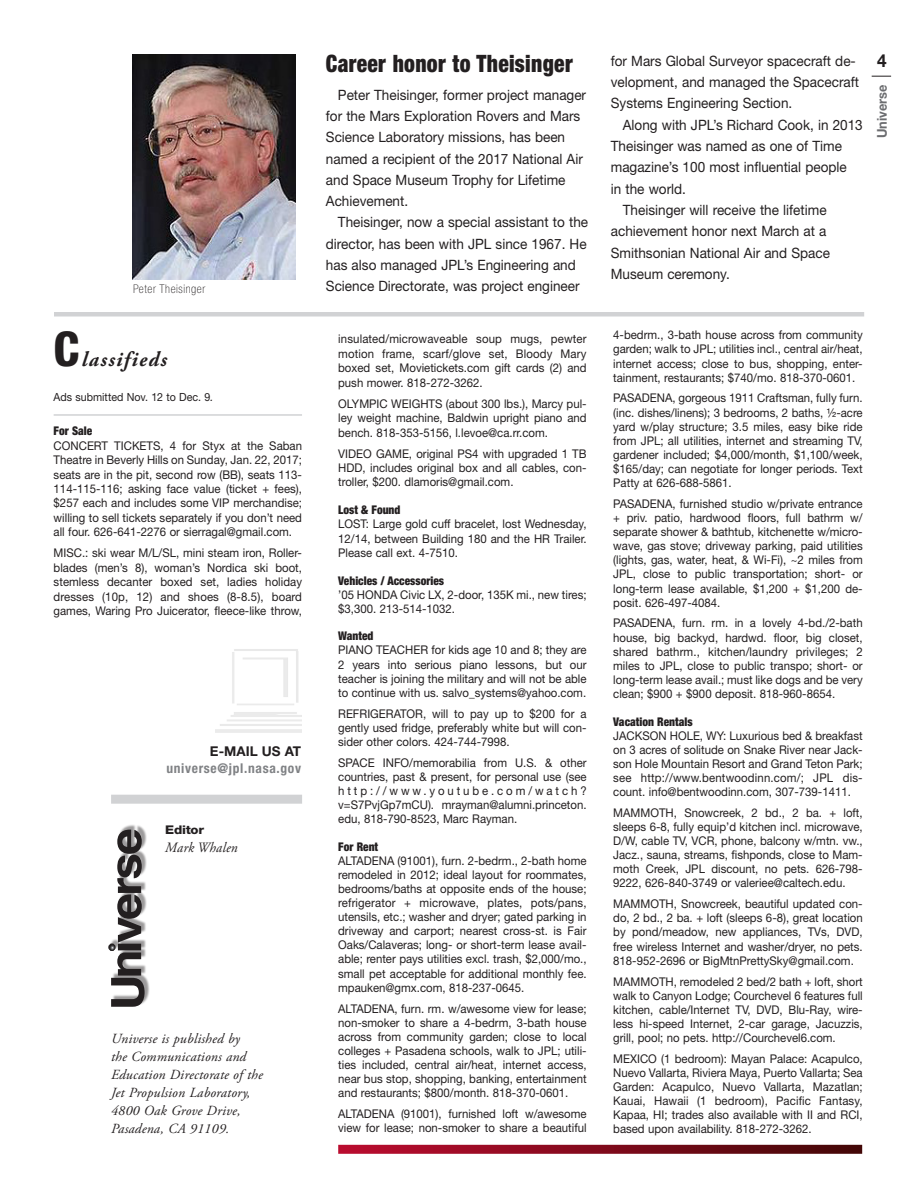
<style>
.page{position:relative;width:918px;height:1188px;background:#fff}
.page>*{position:absolute;margin:0;border:0;box-sizing:border-box;transform-origin:0 0}
.Lett_Pass_Retiree_He{font:800 condensed 48px "Helvetica Neue LT Std";color:#231f20}
.News_Brief_-_Header{font:900 condensed 24px "Helvetica Neue LT Std";letter-spacing:.015em;color:#231f20;scale:.9 1}
.Lett_Pass_Retiree_He-2{font:italic 700 21px "Adobe Garamond Pro";letter-spacing:.075em;color:#231f20;scale:.95 1}
.t1{font:700 18px "Helvetica Neue LT Std";color:#231f20;scale:.95 1}
.text{font:14.25px/21.3px "Helvetica Neue LT Std";color:#231f20;scale:.95 1}
.t2{font:italic 14.25px "Adobe Garamond Pro";letter-spacing:.015em;color:#231f20;scale:.95 1}
.t3{font:italic 13.95px/18px "Adobe Garamond Pro";letter-spacing:.015em;color:#231f20}
.t4{font:700 condensed 13.5px "Helvetica Neue LT Std";letter-spacing:.05em;color:#808285}
.t5{font:700 13.5px "Helvetica Neue LT Std";color:#231f20}
.t6{font:700 13.5px "Helvetica Neue LT Std";color:#6c6d70;scale:.95 1}
.Classifieds_-_Body{font:12px/14.1px "Helvetica Neue LT Std";color:#231f20;text-align:justify;scale:.95 1}
.Classifieds_-_Header{font:900 condensed 12px "Helvetica Neue LT Std";color:#231f20;scale:.95 1}
.Photo_Caption_-_Name{font:100 condensed 12px "Helvetica Neue LT Std";letter-spacing:.05em;color:#231f20}
.t7{font:800 12px "Helvetica Neue LT Std";letter-spacing:-.02em;color:#231f20;scale:1.1 1}
.Classifieds_-_Body_W{font:11.25px "Helvetica Neue LT Std";color:#231f20;scale:.95 1}
.s1{font-style:italic}
</style>
<div class="page">
<svg style="left:872px;top:76px;width:19px;height:1px"></svg>
<hr style="left:54px;top:312px;width:810px;height:4px;background:#d1d2d4">
<img style="left:132px;top:54px;width:163px;height:226px">
<hr style="left:54px;top:414px;width:248px;height:2px;background:#d1d2d4">
<svg style="left:338px;top:1145px;width:524px;height:9px;background:#820f20"></svg>
<img style="left:216px;top:649px;width:85px;height:83px">
<div style="left:111px;top:795px;width:191px;height:9px;background:#d1d2d4"></div>
<div style="left:118px;top:824px;width:29px;height:150px;background:#231f20;opacity:.45"></div>
<div style="left:112px;top:973px;width:38px;height:32px;background:#231f20;opacity:.45"></div>
<svg style="left:109px;top:830px;width:36px;height:177px"></svg>
<p class="Photo_Caption_-_Name" style="left:133px;top:282px;width:74px">Peter Theisinger</p>
<p class="Lett_Pass_Retiree_He" style="left:54px;top:319px;width:27px">C</p>
<p class="Lett_Pass_Retiree_He-2" style="left:82px;top:347px;width:91px">lassifieds</p>
<p class="Classifieds_-_Body_W" style="left:54px;top:390px;width:170px">Ads submitted Nov. 12 to Dec. 9<span class="s1">.</span></p>
<p class="Classifieds_-_Header" style="left:54px;top:424px;width:42px">For Sale</p>
<p class="Classifieds_-_Body" style="left:54px;top:438px;width:263px">CONCERT TICKETS, 4 for Styx at the Saban Theatre in Beverly Hills on Sunday, Jan. 22, 2017; seats are in the pit, second row (BB), seats 113- 114-115-116; asking face value (ticket + fees), $257 each and includes some VIP merchandise; willing to sell tickets separately if you don’t need all four. 626-641-2276 or sierragal@gmail.com.</p>
<p class="Classifieds_-_Body" style="left:54px;top:546px;width:263px">MISC.: ski wear M/L/SL, mini steam iron, Roller&shy;blades (men’s 8), woman’s Nordica ski boot, stemless decanter boxed set, ladies holiday dresses (10p, 12) and shoes (8-8.5), board games, Waring Pro Juicerator, fleece-like throw,</p>
<p class="t5" style="left:210px;top:743px;width:93px">E-MAIL US AT</p>
<p class="t4" style="left:166px;top:760px;width:136px">universe@jpl.nasa.gov</p>
<p class="t7" style="left:165px;top:823px;width:37px">Editor</p>
<p class="t2" style="left:165px;top:839px;width:78px">Mark Whalen</p>
<p class="t3" style="left:111px;top:1030px;width:153px">Universe is published by<br>the Communications and<br>Education Directorate of the<br>Jet Propulsion Laboratory,<br>4800 Oak Grove Drive,<br>Pasadena, CA 91109.</p>
<p class="News_Brief_-_Header" style="left:326px;top:48px;width:276px">Career honor to Theisinger</p>
<p class="t1" style="left:877px;top:49px;width:12px">4</p>
<p class="text" style="left:326px;top:84px;width:275px;text-indent:12px">Peter Theisinger, former project manager for the Mars Exploration Rovers and Mars Science Laboratory missions, has been named a recipient of the 2017 National Air and Space Museum Trophy for Lifetime Achievement.</p>
<p class="text" style="left:326px;top:211px;width:278px;text-indent:12px">Theisinger, now a special assistant to the director, has been with JPL since 1967. He has also managed JPL’s Engineering and Science Directorate, was project engineer</p>
<p class="text" style="left:611px;top:50px;width:263px">for Mars Global Surveyor spacecraft de&shy;velopment, and managed the Spacecraft<br>Systems Engineering Section.</p>
<p class="text" style="left:611px;top:114px;width:267px;text-indent:12px">Along with JPL’s Richard Cook, in 2013<br>Theisinger was named as one of Time magazine’s 100 most influential people<br>in the world.</p>
<p class="text" style="left:611px;top:199px;width:232px;text-indent:12px">Theisinger will receive the lifetime achievement honor next March at a<br>Smithsonian National Air and Space<br>Museum ceremony.</p>
<p class="t6" style="left:874px;top:138px;width:58px;rotate:-90deg">Universe</p>
<p class="Classifieds_-_Body" style="left:338px;top:332px;width:263px">insulated/microwaveable soup mugs, pewter motion frame, scarf/glove set, Bloody Mary boxed set, Movietickets.com gift cards (2) and push mower. 818-272-3262.</p>
<p class="Classifieds_-_Body" style="left:338px;top:396px;width:263px">OLYMPIC WEIGHTS (about 300 lbs.), Marcy pul&shy;ley weight machine, Baldwin upright piano and bench. 818-353-5156, l.levoe@ca.rr.com.</p>
<p class="Classifieds_-_Body" style="left:338px;top:446px;width:263px">VIDEO GAME, original PS4 with upgraded 1 TB HDD, includes original box and all cables, con&shy;troller, $200. dlamoris@gmail.com.</p>
<p class="Classifieds_-_Header" style="left:338px;top:503px;width:67px">Lost &amp; Found</p>
<p class="Classifieds_-_Body" style="left:338px;top:517px;width:263px">LOST: Large gold cuff bracelet, lost Wednesday, 12/14, between Building 180 and the HR Trailer.<br>Please call ext. 4-7510.</p>
<p class="Classifieds_-_Header" style="left:338px;top:573px;width:113px">Vehicles / Accessories</p>
<p class="Classifieds_-_Body" style="left:338px;top:587px;width:263px">’05 HONDA Civic LX, 2-door, 135K mi., new tires; $3,300. 213-514-1032.</p>
<p class="Classifieds_-_Header" style="left:338px;top:629px;width:39px">Wanted</p>
<p class="Classifieds_-_Body" style="left:338px;top:643px;width:263px">PIANO TEACHER for kids age 10 and 8; they are 2 years into serious piano lessons, but our teacher is joining the military and will not be able to continue with us. salvo_systems@yahoo.com.</p>
<p class="Classifieds_-_Body" style="left:338px;top:706px;width:263px">REFRIGERATOR, will to pay up to $200 for a gently used fridge, preferably white but will con&shy;sider other colors. 424-744-7998.</p>
<p class="Classifieds_-_Body" style="left:338px;top:755px;width:263px">SPACE INFO/memorabilia from U.S. &amp; other countries, past &amp; present, for personal use (see http://www.youtube.com/watch? v=S7PvjGp7mCU). mrayman@alumni.princeton. edu, 818-790-8523, Marc Rayman.</p>
<p class="Classifieds_-_Header" style="left:338px;top:839px;width:44px">For Rent</p>
<p class="Classifieds_-_Body" style="left:338px;top:853px;width:263px">ALTADENA (91001), furn. 2-bedrm., 2-bath home remodeled in 2012; ideal layout for roommates, bedrooms/baths at opposite ends of the house; refrigerator + microwave, plates, pots/pans, utensils, etc.; washer and dryer; gated parking in driveway and carport; nearest cross-st. is Fair Oaks/Calaveras; long- or short-term lease avail&shy;able; renter pays utilities excl. trash, $2,000/mo., small pet acceptable for additional monthly fee. mpauken@gmx.com, 818-237-0645.</p>
<p class="Classifieds_-_Body" style="left:338px;top:1001px;width:263px">ALTADENA, furn. rm. w/awesome view for lease; non-smoker to share a 4-bedrm, 3-bath house across from community garden; close to local colleges + Pasadena schools, walk to JPL; utili&shy;ties included, central air/heat, internet access, near bus stop, shopping, banking, entertainment and restaurants; $800/month. 818-370-0601.</p>
<p class="Classifieds_-_Body" style="left:338px;top:1106px;width:263px">ALTADENA (91001), furnished loft w/awesome view for lease; non-smoker to share a beautiful</p>
<p class="Classifieds_-_Body" style="left:613px;top:328px;width:264px">4-bedrm., 3-bath house across from community garden; walk to JPL; utilities incl., central air/heat, internet access; close to bus, shopping, enter&shy;tainment, restaurants; $740/mo. 818-370-0601.</p>
<p class="Classifieds_-_Body" style="left:613px;top:391px;width:264px">PASADENA, gorgeous 1911 Craftsman, fully furn. (inc. dishes/linens); 3 bedrooms, 2 baths, ½-acre yard w/play structure; 3.5 miles, easy bike ride from JPL; all utilities, internet and streaming TV, gardener included; $4,000/month, $1,100/week, $165/day; can negotiate for longer periods. Text Patty at 626-688-5861.</p>
<p class="Classifieds_-_Body" style="left:613px;top:496px;width:264px">PASADENA, furnished studio w/private entrance + priv. patio, hardwood floors, full bathrm w/ separate shower &amp; bathtub, kitchenette w/micro&shy;wave, gas stove; driveway parking, paid utilities (lights, gas, water, heat, &amp; Wi-Fi), ~2 miles from JPL, close to public transportation; short- or long-term lease available, $1,200 + $1,200 de&shy;posit. 626-497-4084.</p>
<p class="Classifieds_-_Body" style="left:613px;top:616px;width:264px">PASADENA, furn. rm. in a lovely 4-bd./2-bath house, big backyd, hardwd. floor, big closet, shared bathrm., kitchen/laundry privileges; 2 miles to JPL, close to public transpo; short- or long-term lease avail.; must like dogs and be very clean; $900 + $900 deposit. 818-960-8654.</p>
<p class="Classifieds_-_Header" style="left:613px;top:714px;width:85px">Vacation Rentals</p>
<p class="Classifieds_-_Body" style="left:613px;top:728px;width:264px">JACKSON HOLE, WY: Luxurious bed &amp; breakfast on 3 acres of solitude on Snake River near Jack&shy;son Hole Mountain Resort and Grand Teton Park; see http://www.bentwoodinn.com/; JPL dis&shy;count. info@bentwoodinn.com, 307-739-1411.</p>
<p class="Classifieds_-_Body" style="left:613px;top:805px;width:264px">MAMMOTH, Snowcreek, 2 bd., 2 ba. + loft, sleeps 6-8, fully equip’d kitchen incl. microwave, D/W, cable TV, VCR, phone, balcony w/mtn. vw., Jacz., sauna, streams, fishponds, close to Mam&shy;moth Creek, JPL discount, no pets. 626-798- 9222, 626-840-3749 or valeriee@caltech.edu.</p>
<p class="Classifieds_-_Body" style="left:613px;top:897px;width:264px">MAMMOTH, Snowcreek, beautiful updated con&shy;do, 2 bd., 2 ba. + loft (sleeps 6-8), great location by pond/meadow, new appliances, TVs, DVD, free wireless Internet and washer/dryer, no pets.<br>818-952-2696 or BigMtnPrettySky@gmail.com.</p>
<p class="Classifieds_-_Body" style="left:613px;top:974px;width:264px">MAMMOTH, remodeled 2 bed/2 bath + loft, short walk to Canyon Lodge; Courchevel 6 features full kitchen, cable/Internet TV, DVD, Blu-Ray, wire&shy;less hi-speed Internet, 2-car garage, Jacuzzis, grill, pool; no pets. http://Courchevel6.com.</p>
<p class="Classifieds_-_Body" style="left:613px;top:1051px;width:264px">MEXICO (1 bedroom): Mayan Palace: Acapulco, Nuevo Vallarta, Riviera Maya, Puerto Vallarta; Sea Garden: Acapulco, Nuevo Vallarta, Mazatlan; Kauai, Hawaii (1 bedroom), Pacific Fantasy, Kapaa, HI; trades also available with II and RCI, based upon availability. 818-272-3262.</p>
</div>
